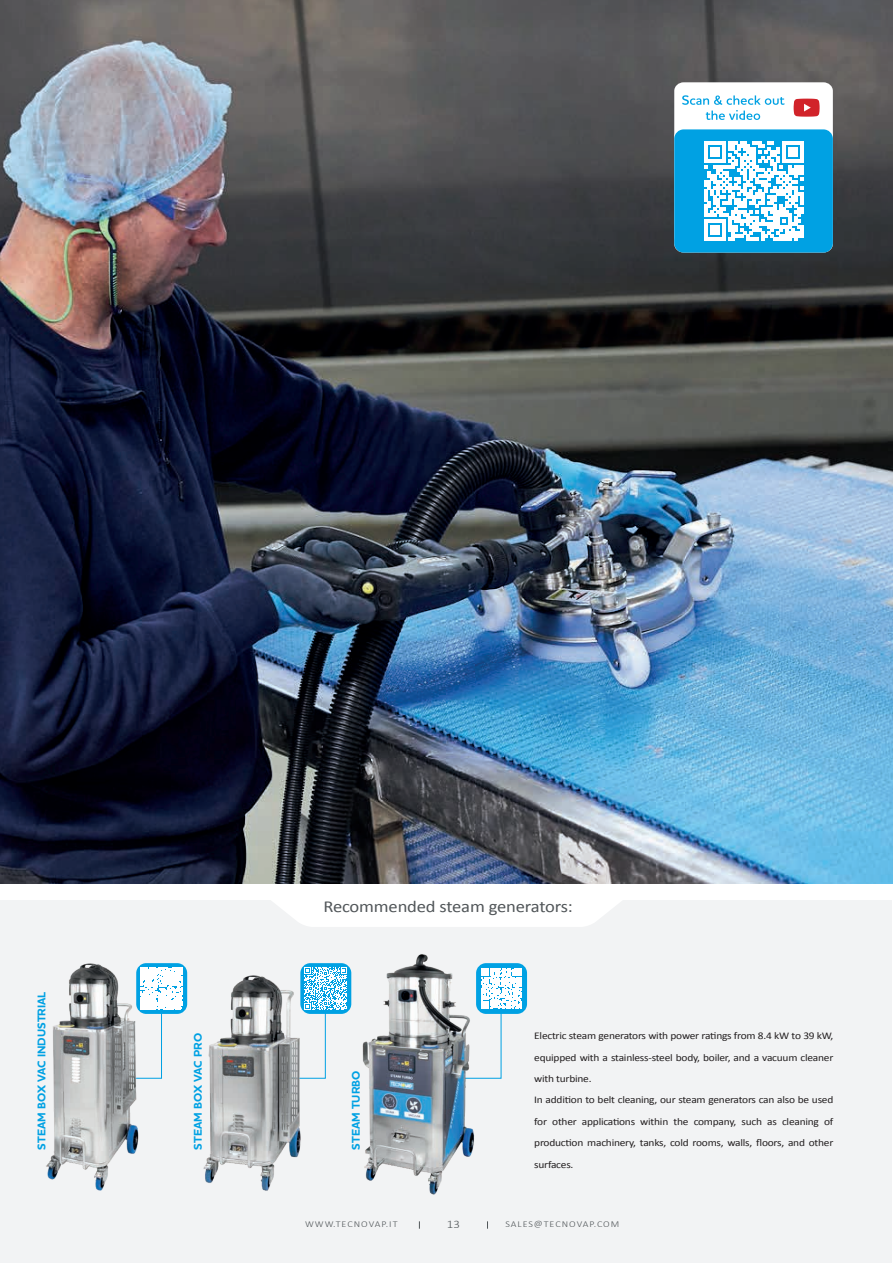
<style>
.page{position:relative;width:893px;height:1263px;background:#fff}
.page>*{position:absolute;margin:0;border:0;box-sizing:border-box;transform-origin:0 0}
.t1{font:16.8px "Calibri";letter-spacing:-.01em;color:#515659;scale:1.11 1}
.t2{font:300 12.15px "Calibri";color:#515659;scale:1.11 1}
.t3{font:300 11.55px "Calibri";color:#515659;scale:1.11 1}
.t4{font:700 11.4px "Houschka Pro";color:#00a1e3}
.t5{font:10.2px/21.5px "Calibri";letter-spacing:-.02em;color:#231f20;scale:1.11 1}
.t6{font:300 9.45px "Calibri";letter-spacing:.1em;color:#515659;scale:1.11 1}
.t7{font:300 9px "Calibri";letter-spacing:.1em;color:#515659;scale:1.11 1}
</style>
<div class="page">
<img style="left:0;top:0;width:893px;height:883px">
<div style="left:1px;top:901px;width:891px;height:362px;background:#f2f3f4"></div>
<div style="left:136px;top:963px;width:51px;height:51px;background:#00a1e3;border-radius:10px"></div>
<div style="left:300px;top:963px;width:51px;height:51px;background:#00a1e3;border-radius:10px"></div>
<div style="left:476px;top:963px;width:51px;height:51px;background:#00a1e3;border-radius:10px"></div>
<svg style="left:147px;top:967px;width:36px;height:112px"></svg>
<svg style="left:301px;top:967px;width:46px;height:112px"></svg>
<svg style="left:481px;top:968px;width:41px;height:111px"></svg>
<img style="left:203px;top:969px;width:103px;height:222px">
<img style="left:362px;top:954px;width:119px;height:241px">
<img style="left:46px;top:963px;width:101px;height:228px">
<svg style="left:263px;top:900px;width:367px;height:27px"></svg>
<div style="left:674px;top:82px;width:159px;height:171px;background:#fff;border-radius:9px"></div>
<div style="left:674px;top:129px;width:159px;height:124px;background:#00a1e3;border-radius:9px"></div>
<svg style="left:704px;top:141px;width:99px;height:100px"></svg>
<svg style="left:682px;top:95px;width:138px;height:25px"></svg>
<p class="t4" style="left:34px;top:1150px;width:160px;rotate:-90deg">STEAM BOX VAC INDUSTRIAL</p>
<p class="t4" style="left:191px;top:1150px;width:118px;rotate:-90deg">STEAM BOX VAC PRO</p>
<h1 class="t1" style="left:323px;top:896px;width:226px">Recommended steam generators:</h1>
<p class="t4" style="left:349px;top:1150px;width:81px;rotate:-90deg">STEAM TURBO</p>
<p class="t5" style="left:534px;top:1025px;width:271px">Electric steam generators with power ratings from 8.4 kW to 39 kW, equipped with a stainless-steel body, boiler, and a vacuum cleaner with turbine.<br>In addition to belt cleaning, our steam generators can also be used for other applications within the company, such as cleaning of production machinery, tanks, cold rooms, walls, floors, and other surfaces.</p>
<p class="t6" style="left:302px;top:1216px;width:88px">WWW.TECNOVAP.IT</p>
<p class="t2" style="left:447px;top:1214px;width:14px">13</p>
<p class="t6" style="left:506px;top:1216px;width:109px">SALES@TECNOVAP.COM</p>
<p class="t7" style="left:305px;top:1219px;width:85px">WWW.TECNOVAP.IT</p>
<p class="t3" style="left:447px;top:1217px;width:13px">13</p>
<p class="t7" style="left:505px;top:1219px;width:104px">SALES@TECNOVAP.COM</p>
</div>
